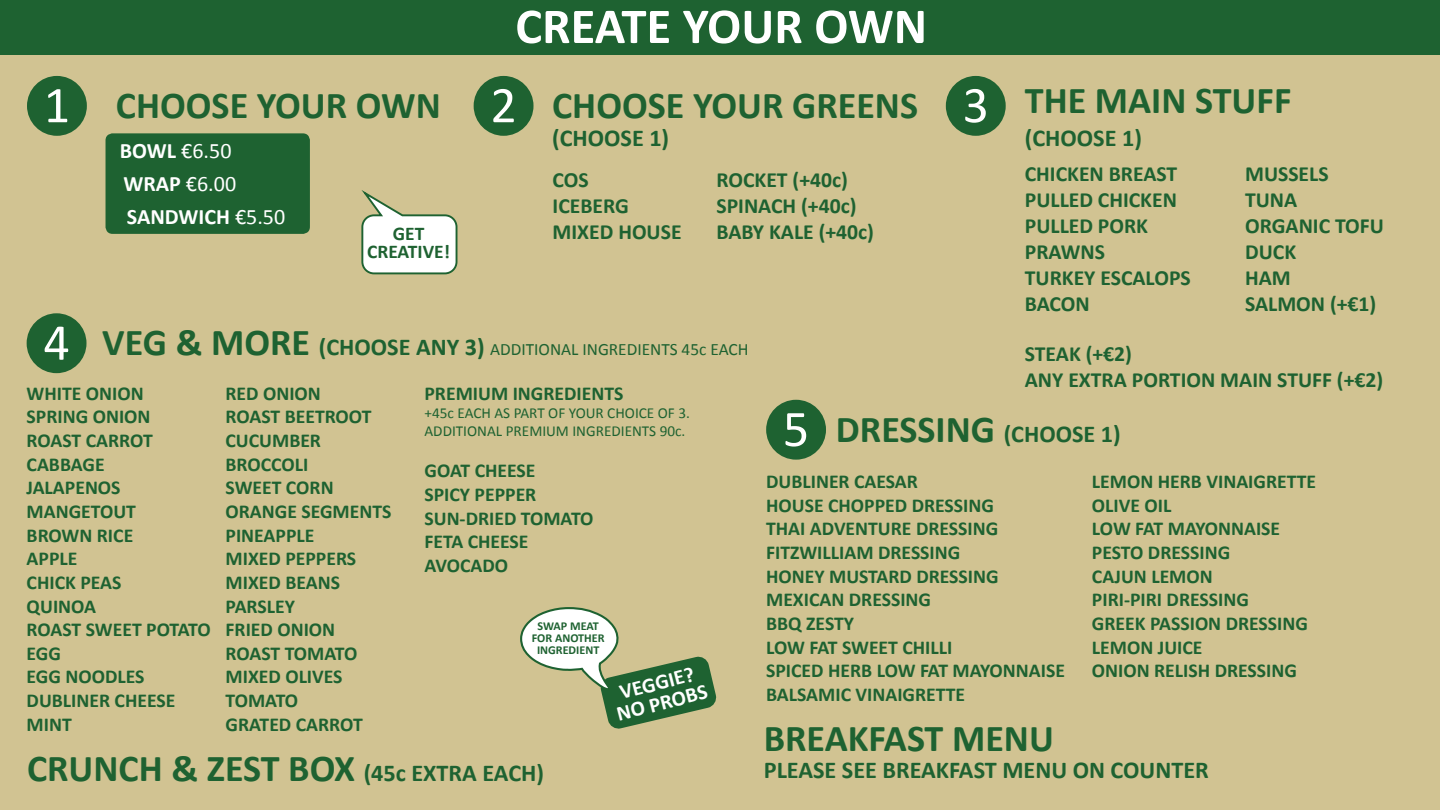
<style>
.page{position:relative;width:1440px;height:810px;background:#d1c392}
.page>*{position:absolute;margin:0;border:0;box-sizing:border-box;transform-origin:0 0}
.t1{font:51.97px "Calibri";color:#fff}
.t2{font:700 50.62px "Calibri";color:#fff}
.t3{font:700 38.1px "Calibri";color:#1e6231}
.t4{font:700 24.22px "Calibri";color:#1e6231}
.t5{font:700 22.05px/32.7px "Calibri";color:#fff}
.t6{font:700 21.67px/26px "Calibri";color:#1e6231}
.t7{font:700 21.38px/20.2px "Calibri";color:#fff;text-align:center}
.t8{font:700 19.73px/23.6px "Calibri";color:#1e6231}
.t9{font:700 19.42px/18.3px "Calibri";color:#1e6231;text-align:center}
.t10{font:17.33px "Calibri";color:#1e6231}
.t11{font:15.23px/18.3px "Calibri";color:#1e6231}
.t12{font:700 12.08px/12.1px "Calibri";color:#1e6231;text-align:center}
.s1{font-weight:400}
.s2{font-weight:700;font-size:38.1px}
.s3{font-weight:700;font-size:24.22px}
.s4{font-size:38.1px}
.s5{font-size:24.22px}
</style>
<div class="page">
<div style="left:0;top:0;width:1440px;height:55px;background:#1e6231"></div>
<div style="left:106px;top:133px;width:204px;height:101px;background:#1e6231;border-radius:7px"></div>
<div style="left:27px;top:76px;width:60px;height:60px;background:#1e6231;border-radius:50%"></div>
<div style="left:474px;top:76px;width:60px;height:60px;background:#1e6231;border-radius:50%"></div>
<div style="left:946px;top:76px;width:60px;height:60px;background:#1e6231;border-radius:50%"></div>
<div style="left:27px;top:313px;width:60px;height:60px;background:#1e6231;border-radius:50%"></div>
<div style="left:766px;top:400px;width:60px;height:60px;background:#1e6231;border-radius:50%"></div>
<svg style="left:361px;top:190px;width:97px;height:85px"></svg>
<svg style="left:520px;top:607px;width:197px;height:122px"></svg>
<h2 class="t2" style="left:515px;top:-5px;width:413px">CREATE YOUR OWN</h2>
<h1 class="t1" style="left:490px;top:73px;width:28px">2</h1>
<h3 class="t3" style="left:1025px;top:76px;width:268px">THE MAIN STUFF</h3>
<h1 class="t1" style="left:963px;top:73px;width:28px">3</h1>
<h1 class="t1" style="left:44px;top:73px;width:28px">1</h1>
<h3 class="t3" style="left:552px;top:82px;width:367px">CHOOSE YOUR GREENS</h3>
<h3 class="t3" style="left:116px;top:82px;width:326px">CHOOSE YOUR OWN</h3>
<p class="t5" style="left:120px;top:134px;width:167px">BOWL <span class="s1">€6.50<br></span>WRAP <span class="s1">€6.00<br></span>SANDWICH <span class="s1">€5.50</span></p>
<p class="t4" style="left:552px;top:123px;width:119px">(CHOOSE 1)</p>
<p class="t4" style="left:1025px;top:123px;width:119px">(CHOOSE 1)</p>
<p class="t6" style="left:1025px;top:160px;width:168px">CHICKEN BREAST<br>PULLED CHICKEN<br>PULLED PORK<br>PRAWNS<br>TURKEY ESCALOPS<br>BACON</p>
<p class="t6" style="left:1245px;top:160px;width:140px">MUSSELS<br>TUNA<br>ORGANIC TOFU<br>DUCK<br>HAM<br>SALMON (+€1)</p>
<p class="t6" style="left:1025px;top:340px;width:360px">STEAK (+€2)<br>ANY EXTRA PORTION MAIN STUFF (+€2)</p>
<p class="t6" style="left:553px;top:166px;width:131px">COS<br>ICEBERG<br>MIXED HOUSE</p>
<p class="t6" style="left:716px;top:166px;width:159px">ROCKET (+40c)<br>SPINACH (+40c)<br>BABY KALE (+40c)</p>
<p class="t9" style="left:367px;top:223px;width:84px">GET<br>CREATIVE!</p>
<h1 class="t1" style="left:43px;top:310px;width:28px">4</h1>
<p class="t10" style="left:102px;top:339px;width:648px"><span class="s2">VEG &amp; MORE</span> <span class="s3">(CHOOSE ANY 3)</span> ADDITIONAL INGREDIENTS 45c EACH</p>
<p class="t8" style="left:425px;top:380px;width:200px">PREMIUM INGREDIENTS</p>
<p class="t11" style="left:425px;top:403px;width:267px">+45c EACH AS PART OF YOUR CHOICE OF 3.<br>ADDITIONAL PREMIUM INGREDIENTS 90c.</p>
<p class="t8" style="left:27px;top:381px;width:186px">WHITE ONION<br>SPRING ONION<br>ROAST CARROT<br>CABBAGE<br>JALAPENOS<br>MANGETOUT<br>BROWN RICE<br>APPLE<br>CHICK PEAS<br>QUINOA<br>ROAST SWEET POTATO<br>EGG<br>EGG NOODLES<br>DUBLINER CHEESE<br>MINT</p>
<p class="t8" style="left:226px;top:381px;width:167px">RED ONION<br>ROAST BEETROOT<br>CUCUMBER<br>BROCCOLI<br>SWEET CORN<br>ORANGE SEGMENTS<br>PINEAPPLE<br>MIXED PEPPERS<br>MIXED BEANS<br>PARSLEY<br>FRIED ONION<br>ROAST TOMATO<br>MIXED OLIVES<br>TOMATO<br>GRATED CARROT</p>
<h1 class="t1" style="left:783px;top:397px;width:28px">5</h1>
<p class="t4" style="left:836px;top:419px;width:286px"><span class="s4">DRESSING</span> (CHOOSE 1)</p>
<p class="t8" style="left:425px;top:458px;width:171px">GOAT CHEESE<br>SPICY PEPPER<br>SUN-DRIED TOMATO<br>FETA CHEESE<br>AVOCADO</p>
<p class="t8" style="left:766px;top:469px;width:300px">DUBLINER CAESAR<br>HOUSE CHOPPED DRESSING<br>THAI ADVENTURE DRESSING<br>FITZWILLIAM DRESSING<br>HONEY MUSTARD DRESSING<br>MEXICAN DRESSING<br>BBQ ZESTY<br>LOW FAT SWEET CHILLI<br>SPICED HERB LOW FAT MAYONNAISE<br>BALSAMIC VINAIGRETTE</p>
<p class="t8" style="left:1092px;top:469px;width:226px">LEMON HERB VINAIGRETTE<br>OLIVE OIL<br>LOW FAT MAYONNAISE<br>PESTO DRESSING<br>CAJUN LEMON<br>PIRI-PIRI DRESSING<br>GREEK PASSION DRESSING<br>LEMON JUICE<br>ONION RELISH DRESSING</p>
<p class="t12" style="left:532px;top:619px;width:74px">SWAP MEAT<br>FOR ANOTHER<br>INGREDIENT</p>
<p class="t7" style="left:609px;top:684px;width:95px;rotate:-15deg">VEGGIE?<br>NO PROBS</p>
<h3 class="t3" style="left:764px;top:714px;width:292px">BREAKFAST MENU</h3>
<p class="t4" style="left:764px;top:755px;width:447px">PLEASE SEE BREAKFAST MENU ON COUNTER</p>
<h3 class="t3" style="left:27px;top:744px;width:519px">CRUNCH &amp; ZEST BOX <span class="s5">(45c EXTRA EACH)</span></h3>
</div>
